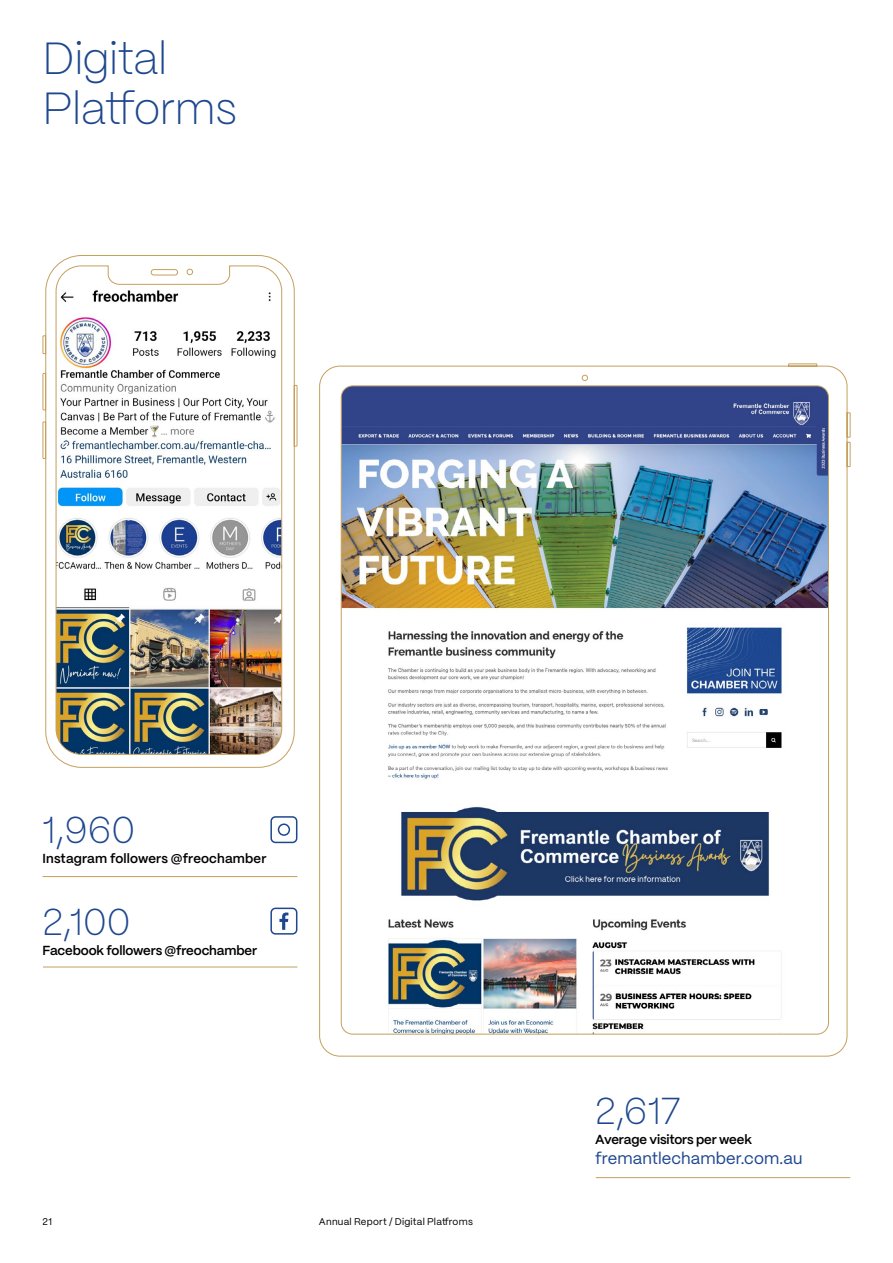
<style>
.page{position:relative;width:893px;height:1263px;background:#fff}
.page>*{position:absolute;margin:0;border:0;box-sizing:border-box;transform-origin:0 0}
.t1{font:200 45px/49.5px "PP Mori";letter-spacing:-.01em;color:#1e478f}
.t2{font:200 37.5px "PP Mori";color:#1e478f}
.t3{font:16.5px "PP Mori";letter-spacing:.005em;color:#1e478f}
.t4{font:600 13.2px "PP Mori";letter-spacing:-.005em;color:#000}
.t5{font:9.75px "PP Mori";letter-spacing:.025em;color:#000}
</style>
<div class="page">
<hr style="left:43px;top:967px;width:254px;height:1px;background:#c5a05d">
<hr style="left:596px;top:1177px;width:254px;height:1px;background:#c5a05d">
<hr style="left:43px;top:876px;width:254px;height:1px;background:#c5a05d">
<svg style="left:42px;top:255px;width:256px;height:513px"></svg>
<img style="left:55px;top:265px;width:227px;height:490px">
<div style="left:270px;top:816px;width:27px;height:27px;border:2px solid #1e478f;border-radius:4px"></div>
<div style="left:278px;top:823px;width:12px;height:13px;border:2px solid #1e478f;border-radius:50%"></div>
<div style="left:270px;top:907px;width:27px;height:27px;border:2px solid #1e478f;border-radius:4px"></div>
<svg style="left:279px;top:912px;width:9px;height:18px"></svg>
<svg style="left:319px;top:363px;width:532px;height:694px"></svg>
<img style="left:341px;top:386px;width:487px;height:648px">
<h1 class="t1" style="left:43px;top:31px;width:196px">Digital<br>Platforms</h1>
<h2 class="t2" style="left:43px;top:798px;width:94px">1,960</h2>
<p class="t4" style="left:43px;top:847px;width:225px">Instagram followers @freochamber</p>
<h2 class="t2" style="left:43px;top:890px;width:90px">2,100</h2>
<p class="t4" style="left:43px;top:938px;width:216px">Facebook followers @freochamber</p>
<p class="t5" style="left:43px;top:1213px;width:11px">21</p>
<p class="t5" style="left:319px;top:1213px;width:155px">Annual Report / Digital Platfroms</p>
<h2 class="t2" style="left:595px;top:1079px;width:87px">2,617</h2>
<p class="t4" style="left:595px;top:1128px;width:158px">Average visitors per week</p>
<p class="t3" style="left:595px;top:1144px;width:209px">fremantlechamber.com.au</p>
</div>
